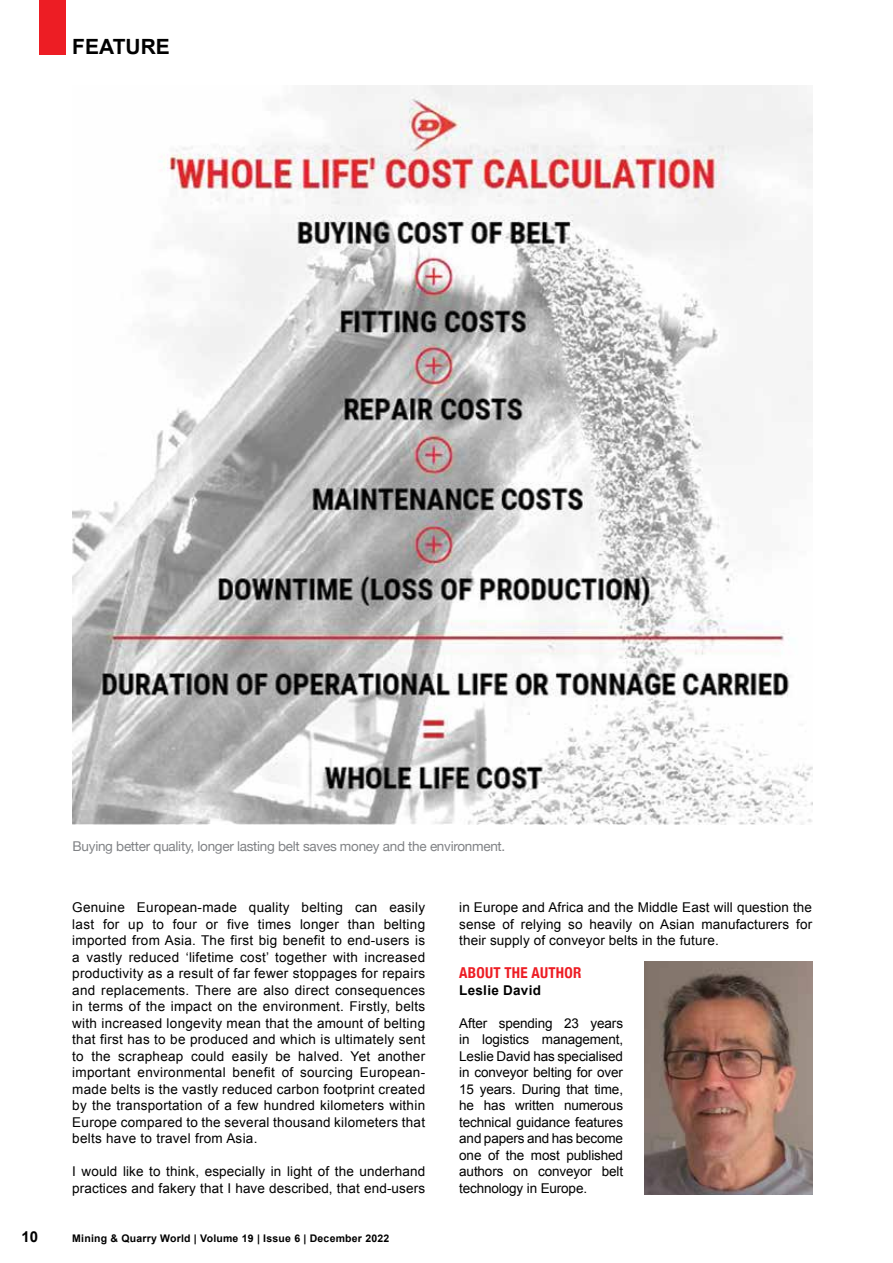
<style>
.page{position:relative;width:893px;height:1263px;background:#fff}
.page>*{position:absolute;margin:0;border:0;box-sizing:border-box;transform-origin:0 0}
.t1{font:700 21px "Arial";color:#000}
.t2{font:700 condensed 15px "Helvetica Neue";letter-spacing:.02em;color:#ed1d24}
.t3{font:700 15px "Arial";color:#000}
.t4{font:13.5px/16.5px "Arial";letter-spacing:.01em;color:#000;text-align:justify}
.t5{font:13.5px "Helvetica Neue";letter-spacing:-.02em;color:#808285}
.t6{font:700 13.5px "Arial";letter-spacing:.02em;color:#000}
.t7{font:700 10.5px "Arial";letter-spacing:.02em;color:#000}
</style>
<div class="page">
<div style="left:39px;top:0;width:26px;height:54px;background:#ed1d24"></div>
<img style="left:72px;top:85px;width:740px;height:740px">
<img style="left:644px;top:961px;width:168px;height:234px">
<h1 class="t1" style="left:72px;top:33px;width:99px">FEATURE</h1>
<p class="t3" style="left:21px;top:1227px;width:18px">10</p>
<p class="t5" style="left:73px;top:837px;width:434px">Buying better quality, longer lasting belt saves money and the environment.</p>
<p class="t4" style="left:72px;top:899px;width:354px">Genuine European-made quality belting can easily last for up to four or five times longer than belting imported from Asia. The first big benefit to end-users is a vastly reduced ‘lifetime cost’ together with increased productivity as a result of far fewer stoppages for repairs and replacements. There are also direct consequences in terms of the impact on the environment. Firstly, belts with increased longevity mean that the amount of belting that first has to be produced and which is ultimately sent to the scrapheap could easily be halved. Yet another important environmental benefit of sourcing European&shy;made belts is the vastly reduced carbon footprint created by the transportation of a few hundred kilometers within Europe compared to the several thousand kilometers that belts have to travel from Asia.</p>
<p class="t4" style="left:72px;top:1163px;width:354px">I would like to think, especially in light of the underhand practices and fakery that I have described, that end-users</p>
<p class="t7" style="left:72px;top:1231px;width:319px">Mining &amp; Quarry World | Volume 19 | Issue 6 | December 2022</p>
<p class="t4" style="left:459px;top:899px;width:354px">in Europe and Africa and the Middle East will question the sense of relying so heavily on Asian manufacturers for their supply of conveyor belts in the future.</p>
<p class="t2" style="left:459px;top:960px;width:124px">ABOUT THE AUTHOR</p>
<p class="t6" style="left:459px;top:981px;width:83px">Leslie David</p>
<p class="t4" style="left:459px;top:1015px;width:165px">After spending 23 years in logistics management, Leslie David has specialised in conveyor belting for over 15 years. During that time, he has written numerous technical guidance features and papers and has become one of the most published authors on conveyor belt technology in Europe.</p>
</div>
